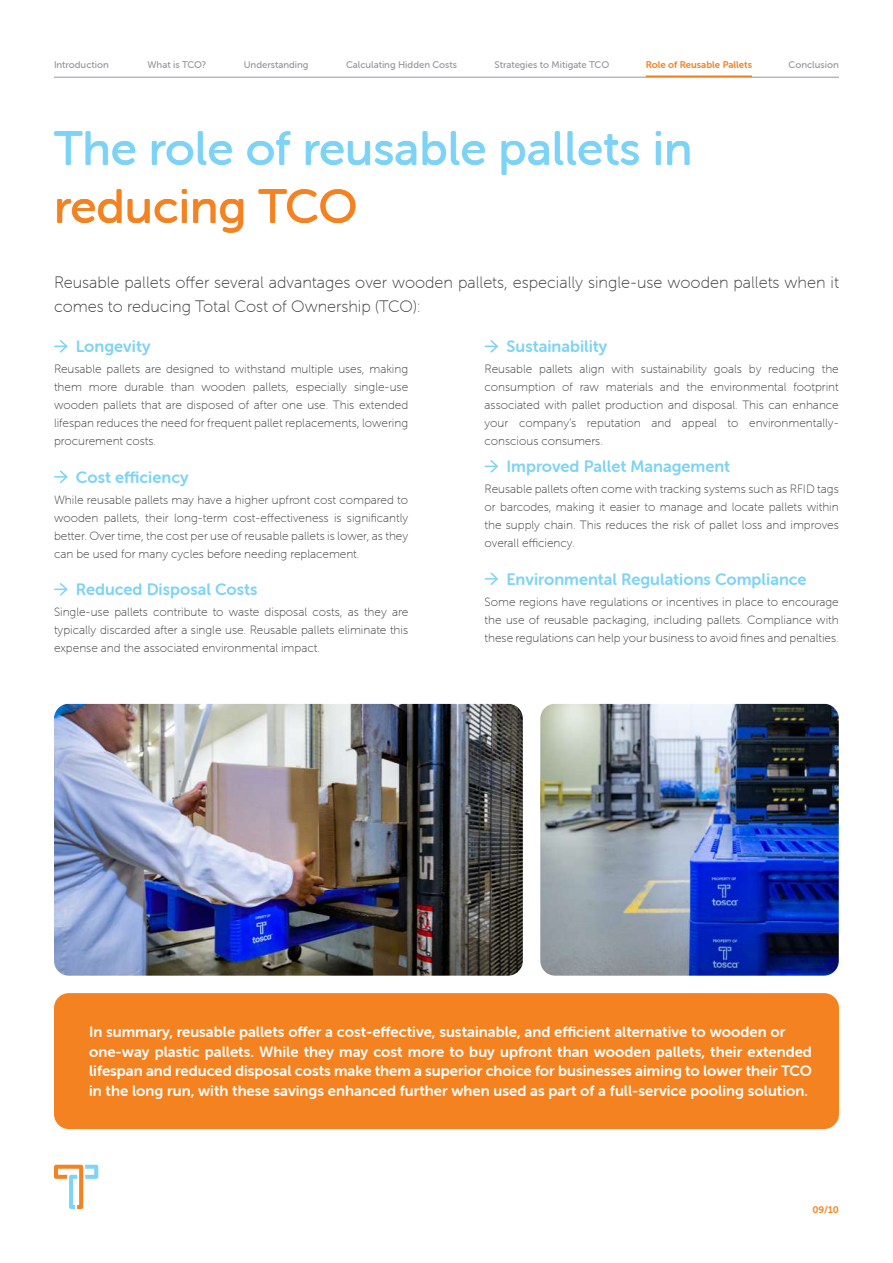
<style>
.page{position:relative;width:893px;height:1263px;background:#fff}
.page>*{position:absolute;margin:0;border:0;box-sizing:border-box;transform-origin:0 0}
.t1{font:48px "Museo Sans Rounded 500";color:#7cd3f6}
.t2{font:48px "Museo Sans Rounded 500";color:#f58220}
.t3{font:16.5px/24px "Museo Sans Rounded 100";color:#3e3e3f}
.t4{font:16.5px "Museo Sans Rounded 700";color:#7cd3f6}
.t5{font:15px/19.5px "Museo Sans Rounded 700";color:#fff}
.t6{font:12px/18px "Museo Sans Rounded 100";color:#3e3e3f;text-align:justify}
.t7{font:9.75px "Museo Sans Rounded 500";color:#949699}
.t8{font:9.75px "Museo Sans Rounded 700";color:#f58220}
</style>
<div class="page">
<div style="left:54px;top:993px;width:785px;height:136px;background:#f58220;border-radius:15px"></div>
<svg style="left:54px;top:1165px;width:44px;height:44px"></svg>
<hr style="left:54px;top:77px;width:785px;height:1px;background:#949699">
<hr style="left:646px;top:75px;width:106px;height:2px;background:#f58221">
<img style="left:540px;top:704px;width:299px;height:272px">
<img style="left:54px;top:704px;width:469px;height:272px">
<svg style="left:55px;top:340px;width:13px;height:13px"></svg>
<svg style="left:55px;top:470px;width:13px;height:13px"></svg>
<svg style="left:55px;top:583px;width:13px;height:13px"></svg>
<svg style="left:485px;top:340px;width:13px;height:13px"></svg>
<svg style="left:485px;top:460px;width:13px;height:13px"></svg>
<svg style="left:485px;top:572px;width:13px;height:13px"></svg>
<p class="t7" style="left:54px;top:59px;width:56px">Introduction</p>
<p class="t7" style="left:148px;top:59px;width:60px">What is TCO?</p>
<p class="t7" style="left:244px;top:59px;width:66px">Understanding</p>
<p class="t7" style="left:346px;top:59px;width:113px">Calculating Hidden Costs</p>
<p class="t7" style="left:495px;top:59px;width:116px">Strategies to Mitigate TCO</p>
<p class="t8" style="left:646px;top:59px;width:108px">Role of Reusable Pallets</p>
<p class="t7" style="left:789px;top:59px;width:52px">Conclusion</p>
<h1 class="t1" style="left:54px;top:122px;width:640px">The role of reusable pallets in</h1>
<h1 class="t2" style="left:54px;top:180px;width:305px">reducing TCO</h1>
<h2 class="t3" style="left:54px;top:270px;width:786px">Reusable pallets offer several advantages over wooden pallets, especially single-use wooden pallets when it comes to reducing Total Cost of Ownership (TCO):</h2>
<h2 class="t4" style="left:76px;top:338px;width:76px">Longevity</h2>
<p class="t6" style="left:54px;top:360px;width:356px">Reusable pallets are designed to withstand multiple uses, making them more durable than wooden pallets, especially single-use wooden pallets that are disposed of after one use. This extended lifespan reduces the need for frequent pallet replacements, lowering procurement costs.</p>
<h2 class="t4" style="left:76px;top:468px;width:114px">Cost efficiency</h2>
<p class="t6" style="left:54px;top:491px;width:356px">While reusable pallets may have a higher upfront cost compared to wooden pallets, their long-term cost-effectiveness is significantly better. Over time, the cost per use of reusable pallets is lower, as they can be used for many cycles before needing replacement.</p>
<h2 class="t4" style="left:76px;top:581px;width:183px">Reduced Disposal Costs</h2>
<p class="t6" style="left:54px;top:603px;width:356px">Single-use pallets contribute to waste disposal costs, as they are typically discarded after a single use. Reusable pallets eliminate this expense and the associated environmental impact.</p>
<h2 class="t4" style="left:506px;top:338px;width:102px">Sustainability</h2>
<p class="t6" style="left:485px;top:360px;width:356px">Reusable pallets align with sustainability goals by reducing the consumption of raw materials and the environmental footprint associated with pallet production and disposal. This can enhance your company’s reputation and appeal to environmentally&shy;conscious consumers.</p>
<h2 class="t4" style="left:506px;top:458px;width:225px">Improved Pallet Management</h2>
<p class="t6" style="left:485px;top:480px;width:356px">Reusable pallets often come with tracking systems such as RFID tags or barcodes, making it easier to manage and locate pallets within the supply chain. This reduces the risk of pallet loss and improves overall efficiency.</p>
<h2 class="t4" style="left:506px;top:570px;width:301px">Environmental Regulations Compliance</h2>
<p class="t6" style="left:485px;top:593px;width:356px">Some regions have regulations or incentives in place to encourage the use of reusable packaging, including pallets. Compliance with these regulations can help your business to avoid fines and penalties.</p>
<p class="t5" style="left:89px;top:1022px;width:724px">In summary, reusable pallets offer a cost-effective, sustainable, and efficient alternative to wooden or one-way plastic pallets. While they may cost more to buy upfront than wooden pallets, their extended lifespan and reduced disposal costs make them a superior choice for businesses aiming to lower their TCO in the long run, with these savings enhanced further when used as part of a full-service pooling solution.</p>
<p class="t8" style="left:812px;top:1204px;width:28px">09/10</p>
</div>
